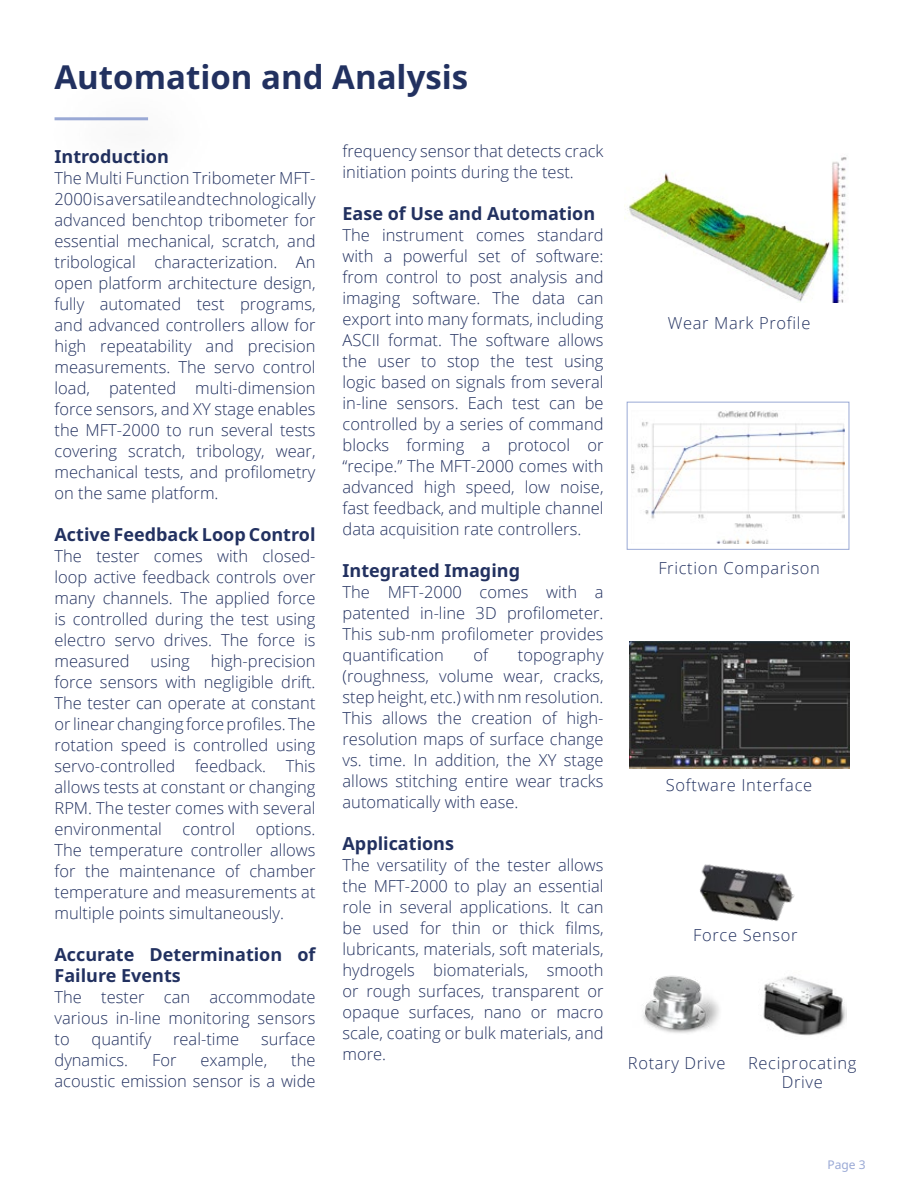
<style>
.page{position:relative;width:918px;height:1188px;background:#fff}
.page>*{position:absolute;margin:0;border:0;box-sizing:border-box;transform-origin:0 0}
.t1{font:700 33px "Noto Sans";color:#223160}
.t2{font:700 18px/21px "Noto Sans";color:#223160}
.t3{font:300 16.5px/21px "Open Sans";color:#223160;text-align:justify}
.t4{font:300 16.5px/19.8px "Open Sans";letter-spacing:.04em;color:#223160;text-align:center}
.t5{font:12px "Noto Sans";color:#9aa9d5}
</style>
<div class="page">
<img style="left:631px;top:411px;width:213px;height:132px">
<div style="left:627px;top:402px;width:222px;height:148px;border:1px solid #9aa9d5"></div>
<img style="left:624px;top:157px;width:223px;height:146px">
<img style="left:629px;top:641px;width:220px;height:127px">
<img style="left:763px;top:976px;width:84px;height:60px">
<img style="left:643px;top:975px;width:76px;height:58px">
<img style="left:700px;top:864px;width:95px;height:57px">
<hr style="left:55px;top:117px;width:93px;height:3px;background:#9aa9d5">
<h1 class="t1" style="left:55px;top:54px;width:415px">Automation and Analysis</h1>
<p class="t2" style="left:55px;top:147px;width:116px">Introduction</p>
<p class="t3" style="left:55px;top:167px;width:263px">The Multi Function Tribometer MFT-2000 is a versatile and technologically advanced benchtop tribometer for essential mechanical, scratch, and tribological characterization. An open platform architecture design, fully automated test programs, and advanced controllers allow for high repeatability and precision measurements. The servo control load, patented multi-dimension force sensors, and XY stage enables the MFT-2000 to run several tests covering scratch, tribology, wear, mechanical tests, and profilometry on the same platform.</p>
<p class="t2" style="left:55px;top:525px;width:263px">Active Feedback Loop Control</p>
<p class="t3" style="left:55px;top:545px;width:263px">The tester comes with closed&shy;loop active feedback controls over many channels. The applied force is controlled during the test using electro servo drives. The force is measured</p>
<p class="t3" style="left:55px;top:650px;width:263px;text-indent:156px">high-precision force sensors with negligible drift.<br>The tester can operate at constant or linear changing force profiles. The rotation speed is controlled using servo-controlled feedback. This allows tests at constant or changing RPM. The tester comes with several environmental</p>
<p class="t3" style="left:150px;top:650px;width:41px">using</p>
<p class="t3" style="left:183px;top:818px;width:54px">control</p>
<p class="t3" style="left:55px;top:818px;width:263px;text-indent:201px">options.<br>The temperature controller allows for the maintenance of chamber temperature and measurements at multiple points simultaneously.</p>
<p class="t2" style="left:55px;top:945px;width:263px">Accurate Determination of<br>Failure Events</p>
<p class="t3" style="left:55px;top:986px;width:263px">The tester can accommodate various in-line monitoring sensors to</p>
<p class="t3" style="left:92px;top:1028px;width:61px">quantify</p>
<p class="t3" style="left:173px;top:1028px;width:68px">real-time</p>
<p class="t3" style="left:261px;top:1028px;width:56px">surface</p>
<p class="t3" style="left:55px;top:1049px;width:75px">dynamics.</p>
<p class="t3" style="left:152px;top:1049px;width:26px">For</p>
<p class="t3" style="left:201px;top:1049px;width:68px">example,</p>
<p class="t3" style="left:55px;top:1049px;width:263px;text-align:right">the<br>acoustic emission sensor is a wide</p>
<p class="t3" style="left:343px;top:140px;width:263px">frequency sensor that detects crack initiation points during the test.</p>
<p class="t2" style="left:343px;top:203px;width:254px">Ease of Use and Automation</p>
<p class="t3" style="left:343px;top:224px;width:263px">The instrument comes standard with a powerful set of software: from control to post analysis and imaging software. The data can export into many formats, including ASCII format. The software allows the user to stop the test using logic based on signals from several in-line sensors. Each test can be controlled by a series of command blocks forming a protocol or “recipe.” The MFT-2000 comes with advanced high speed, low noise, fast feedback, and multiple channel data acquisition rate controllers.</p>
<p class="t2" style="left:343px;top:560px;width:179px">Integrated Imaging</p>
<p class="t3" style="left:343px;top:581px;width:263px">The MFT-2000 comes with a patented in-line 3D profilometer.<br>This sub-nm profilometer provides quantification</p>
<p class="t3" style="left:474px;top:644px;width:16px">of</p>
<p class="t3" style="left:343px;top:644px;width:263px;text-indent:175px">topography (roughness, volume wear, cracks, step height, etc.) with nm resolution.<br>This allows the creation of high&shy;resolution maps of surface change vs. time. In addition, the XY stage allows stitching entire wear tracks automatically with ease.</p>
<p class="t2" style="left:343px;top:833px;width:113px">Applications</p>
<p class="t3" style="left:343px;top:854px;width:263px">The versatility of the tester allows the MFT-2000 to play an essential role in several applications. It can be used for thin or thick films, lubricants, materials, soft materials, hydrogels biomaterials, smooth or rough surfaces, transparent or opaque surfaces, nano or macro scale, coating or bulk materials, and more.</p>
<p class="t4" style="left:668px;top:313px;width:144px">Wear Mark Profile</p>
<p class="t4" style="left:658px;top:557px;width:163px">Friction Comparison</p>
<p class="t4" style="left:666px;top:775px;width:148px">Software Interface</p>
<p class="t4" style="left:693px;top:925px;width:106px">Force Sensor</p>
<p class="t4" style="left:628px;top:1052px;width:99px">Rotary Drive</p>
<p class="t4" style="left:748px;top:1052px;width:110px">Reciprocating<br>Drive</p>
<p class="t5" style="left:827px;top:1156px;width:40px">Page 3</p>
</div>
